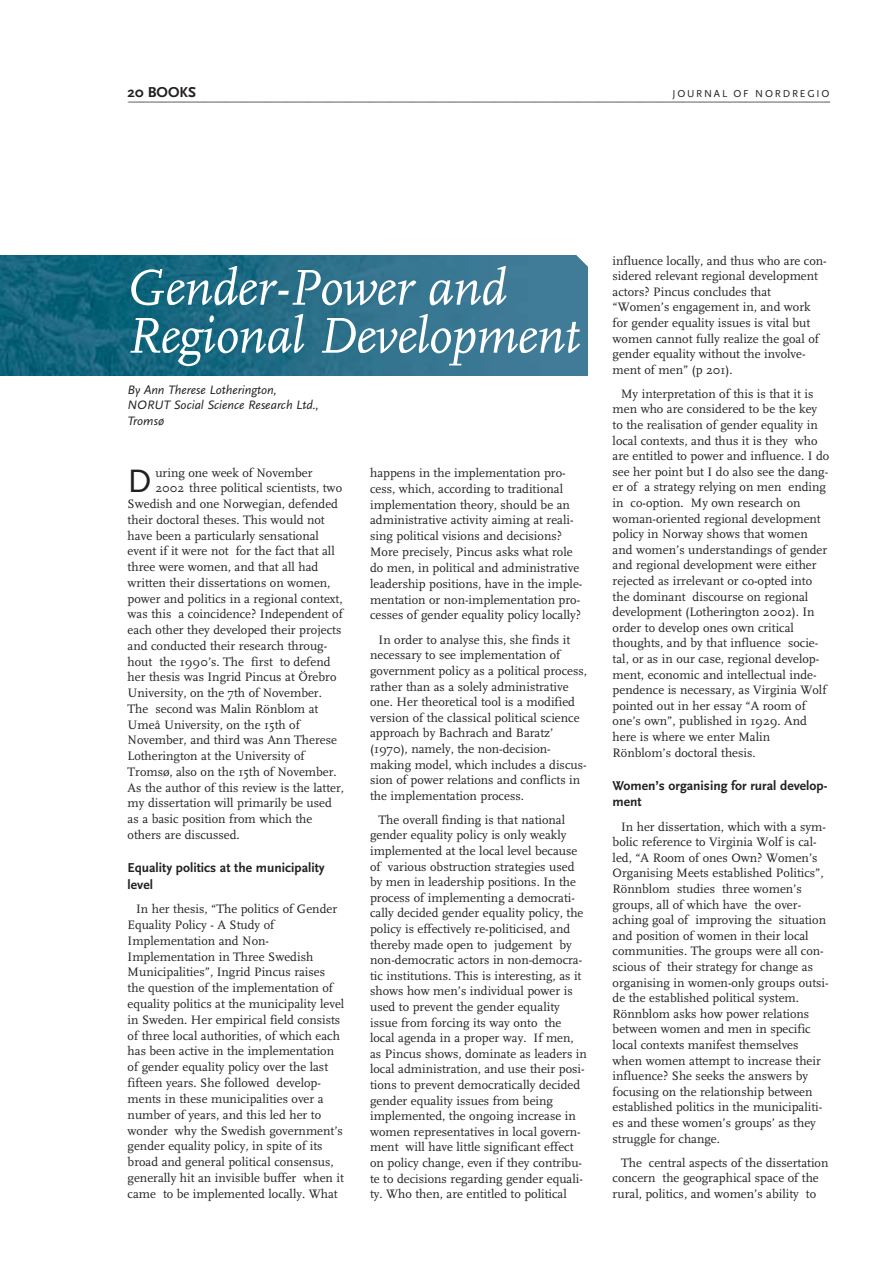
<style>
.page{position:relative;width:893px;height:1263px;background:#fff}
.page>*{position:absolute;margin:0;border:0;box-sizing:border-box;transform-origin:0 0}
.t1{font:italic 52.5px/48px "FF Scala";letter-spacing:-.01em;color:#fff}
.t2{font:33.9px "Scala Sans";color:#231f1f}
.t3{font:700 15px "Scala Sans";color:#231f1f}
.t4{font:700 13.5px/16.4px "Scala Sans";color:#231f1f}
.t5{font:12.75px/15.6px "FF Scala";color:#231f1f}
.t6{font:italic 12.75px/15.8px "Scala Sans";color:#231f1f}
.t7{font:10.5px "Scala Sans";letter-spacing:.17em;color:#231f1f}
</style>
<div class="page">
<img style="left:0;top:255px;width:587px;height:121px">
<svg style="left:128px;top:102px;width:702px;height:1px"></svg>
<svg style="left:575px;top:255px;width:13px;height:12px"></svg>
<p class="t3" style="left:128px;top:87px;width:70px">20 BOOKS</p>
<p class="t7" style="left:672px;top:90px;width:159px">JOURNAL OF NORDREGIO</p>
<h1 class="t1" style="left:126px;top:271px;width:455px">Gender-Power and<br>Regional Development</h1>
<p class="t6" style="left:128px;top:383px;width:193px">By Ann Therese Lotherington,<br>NORUT Social Science Research Ltd.,<br>Tromsø</p>
<h2 class="t2" style="left:128px;top:468px;width:26px">D</h2>
<p class="t5" style="left:155px;top:466px;width:159px">uring one week of November</p>
<p class="t5" style="left:155px;top:481px;width:188px">2002 three political scientists, two</p>
<p class="t5" style="left:128px;top:497px;width:212px">Swedish and one Norwegian, defended</p>
<p class="t5" style="left:128px;top:513px;width:199px">their doctoral theses. This would not</p>
<p class="t5" style="left:128px;top:529px;width:193px">have been a particularly sensational</p>
<p class="t5" style="left:128px;top:544px;width:208px">event if it were not for the fact that all</p>
<p class="t5" style="left:128px;top:560px;width:192px">three were women, and that all had</p>
<p class="t5" style="left:128px;top:576px;width:204px">written their dissertations on women,</p>
<p class="t5" style="left:128px;top:592px;width:216px">power and politics in a regional context,</p>
<p class="t5" style="left:128px;top:607px;width:217px">was this a coincidence? Independent of</p>
<p class="t5" style="left:128px;top:623px;width:215px">each other they developed their projects</p>
<p class="t5" style="left:128px;top:639px;width:201px">and conducted their research throug-</p>
<p class="t5" style="left:128px;top:655px;width:204px">hout the 1990’s. The first to defend</p>
<p class="t5" style="left:128px;top:670px;width:210px">her thesis was Ingrid Pincus at Örebro</p>
<p class="t5" style="left:128px;top:686px;width:196px">University, on the 7th of November.</p>
<p class="t5" style="left:128px;top:702px;width:192px">The second was Malin Rönblom at</p>
<p class="t5" style="left:128px;top:718px;width:174px">Umeå University, on the 15th of</p>
<p class="t5" style="left:128px;top:733px;width:211px">November, and third was Ann Therese</p>
<p class="t5" style="left:128px;top:749px;width:178px">Lotherington at the University of</p>
<p class="t5" style="left:128px;top:765px;width:210px">Tromsø, also on the 15th of November.</p>
<p class="t5" style="left:128px;top:781px;width:218px">As the author of this review is the latter,</p>
<p class="t5" style="left:128px;top:796px;width:206px">my dissertation will primarily be used</p>
<p class="t5" style="left:128px;top:812px;width:186px">as a basic position from which the</p>
<p class="t5" style="left:128px;top:828px;width:114px">others are discussed.</p>
<p class="t4" style="left:128px;top:861px;width:199px">Equality politics at the municipality level</p>
<p class="t5" style="left:128px;top:902px;width:218px;text-indent:9px">In her thesis, “The politics of Gender Equality Policy - A Study of Implementation and Non-Implementation in Three Swedish Municipalities”, Ingrid Pincus raises the question of the implementation of equality politics at the municipality level in Sweden. Her empirical field consists of three local authorities, of which each has been active in the implementation of gender equality policy over the last fifteen years. She followed develop&shy;ments in these municipalities over a number of years, and this led her to wonder why the Swedish government’s gender equality policy, in spite of its broad and general political consensus, generally hit an invisible buffer when it came to be implemented locally. What</p>
<p class="t5" style="left:370px;top:466px;width:214px">happens in the implementation pro&shy;cess, which, according to traditional implementation theory, should be an administrative activity aiming at reali&shy;sing political visions and decisions?<br>More precisely, Pincus asks what role do men, in political and administrative leadership positions, have in the imple&shy;mentation or non-implementation pro&shy;cesses of gender equality policy locally?</p>
<p class="t5" style="left:370px;top:633px;width:218px;text-indent:9px">In order to analyse this, she finds it necessary to see implementation of government policy as a political process, rather than as a solely administrative one. Her theoretical tool is a modified version of the classical political science approach by Bachrach and Baratz’ (1970), namely, the non-decision&shy;making model, which includes a discus&shy;sion of power relations and conflicts in the implementation process.</p>
<p class="t5" style="left:370px;top:813px;width:218px;text-indent:9px">The overall finding is that national gender equality policy is only weakly implemented at the local level because of various obstruction strategies used by men in leadership positions. In the process of implementing a democrati&shy;cally decided gender equality policy, the policy is effectively re-politicised, and thereby made open to judgement by non-democratic actors in non-democra&shy;tic institutions. This is interesting, as it shows how men’s individual power is used to prevent the gender equality issue from forcing its way onto the local agenda in a proper way. If men, as Pincus shows, dominate as leaders in local administration, and use their posi&shy;tions to prevent democratically decided gender equality issues from being implemented, the ongoing increase in women representatives in local govern&shy;ment will have little significant effect on policy change, even if they contribu&shy;te to decisions regarding gender equali&shy;ty. Who then, are entitled to political</p>
<p class="t5" style="left:612px;top:254px;width:215px">influence locally, and thus who are con&shy;sidered relevant regional development actors? Pincus concludes that “Women’s engagement in, and work for gender equality issues is vital but women cannot fully realize the goal of gender equality without the involve&shy;ment of men” (p 201).</p>
<p class="t5" style="left:612px;top:387px;width:218px;text-indent:9px">My interpretation of this is that it is men who are considered to be the key to the realisation of gender equality in local contexts, and thus it is they who are entitled to power and influence. I do see her point but I do also see the dang&shy;er of a strategy relying on men ending in co-option. My own research on woman-oriented regional development policy in Norway shows that women and women’s understandings of gender and regional development were either rejected as irrelevant or co-opted into the dominant discourse on regional development (Lotherington 2002). In order to develop ones own critical thoughts, and by that influence socie&shy;tal, or as in our case, regional develop&shy;ment, economic and intellectual inde&shy;pendence is necessary, as Virginia Wolf pointed out in her essay “A room of one’s own”, published in 1929. And here is where we enter Malin Rönblom’s doctoral thesis.</p>
<p class="t4" style="left:612px;top:778px;width:216px">Women’s organising for rural develop&shy;ment</p>
<p class="t5" style="left:612px;top:820px;width:217px;text-indent:9px">In her dissertation, which with a sym&shy;bolic reference to Virginia Wolf is cal&shy;led, “A Room of ones Own? Women’s Organising Meets established Politics”, Rönnblom studies three women’s groups, all of which have the over&shy;aching goal of improving the situation and position of women in their local communities. The groups were all con&shy;scious of their strategy for change as organising in women-only groups outsi&shy;de the established political system.<br>Rönnblom asks how power relations between women and men in specific local contexts manifest themselves when women attempt to increase their influence? She seeks the answers by focusing on the relationship between established politics in the municipaliti&shy;es and these women’s groups’ as they struggle for change.</p>
<p class="t5" style="left:612px;top:1156px;width:217px;text-indent:9px">The central aspects of the dissertation concern the geographical space of the rural, politics, and women’s ability to</p>
</div>
